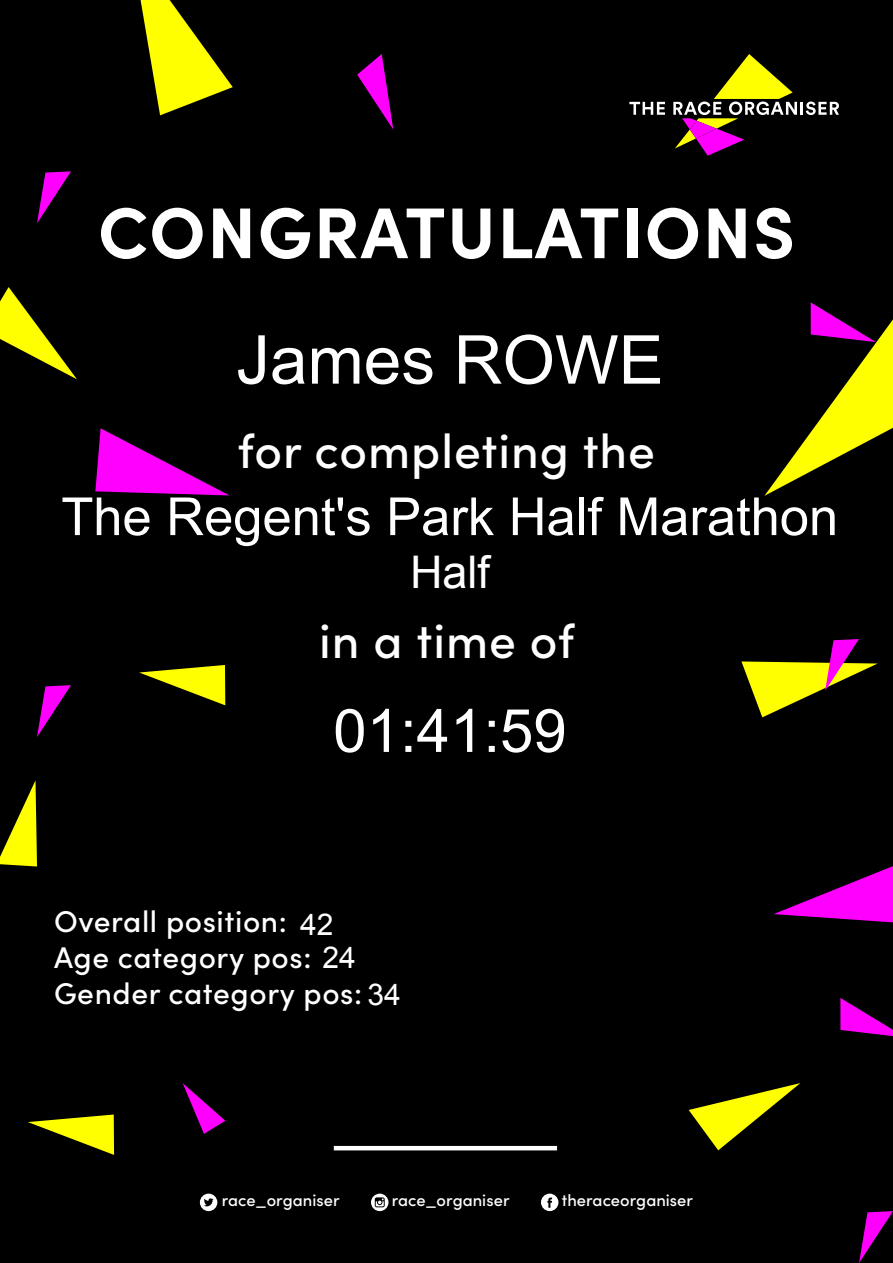
<style>
.page{position:relative;width:893px;height:1263px;background:#000}
.page>*{position:absolute;margin:0;border:0;box-sizing:border-box;transform-origin:0 0}
.t1{font:700 72px "Sofia Pro";letter-spacing:.02em;color:#fff}
.t2{font:67.5px "Arial";color:#fff}
.t3{font:60px "Arial";color:#fff}
.t4{font:52.5px "Arial";color:#fff}
.t5{font:500 48px "Sofia Pro";letter-spacing:.02em;color:#fff}
.t6{font:45px "Arial";color:#fff}
.t7{font:500 30px/36px "Sofia Pro";letter-spacing:.02em;color:#fff}
.t8{font:30px "Arial";color:#fff}
.t9{font:500 16.5px "Sofia Pro";color:#fff}
.s1{font-family:"Arial";font-weight:400}
</style>
<div class="page">
<svg style="left:629px;top:102px;width:36px;height:13px"></svg>
<svg style="left:673px;top:54px;width:166px;height:102px"></svg>
<hr style="left:334px;top:1146px;width:223px;height:4px;background:#fff">
<svg style="left:139px;top:665px;width:86px;height:40px"></svg>
<svg style="left:0;top:780px;width:37px;height:86px"></svg>
<svg style="left:28px;top:1114px;width:86px;height:41px"></svg>
<svg style="left:141px;top:0;width:92px;height:115px"></svg>
<svg style="left:689px;top:1083px;width:111px;height:67px"></svg>
<svg style="left:0;top:287px;width:77px;height:92px"></svg>
<svg style="left:774px;top:866px;width:119px;height:56px"></svg>
<svg style="left:95px;top:428px;width:134px;height:67px"></svg>
<svg style="left:764px;top:302px;width:129px;height:194px"></svg>
<svg style="left:840px;top:998px;width:53px;height:38px"></svg>
<svg style="left:37px;top:685px;width:34px;height:52px"></svg>
<svg style="left:741px;top:639px;width:137px;height:78px"></svg>
<svg style="left:37px;top:171px;width:34px;height:52px"></svg>
<svg style="left:859px;top:1211px;width:34px;height:52px"></svg>
<svg style="left:357px;top:54px;width:36px;height:75px"></svg>
<svg style="left:183px;top:1083px;width:42px;height:51px"></svg>
<svg style="left:541px;top:1193px;width:17px;height:18px"></svg>
<svg style="left:200px;top:1193px;width:17px;height:18px"></svg>
<svg style="left:371px;top:1193px;width:17px;height:18px"></svg>
<h1 class="t1" style="left:98px;top:177px;width:699px">CONGRATULATIONS</h1>
<h2 class="t2" style="left:236px;top:323px;width:429px">James ROWE</h2>
<h3 class="t5" style="left:238px;top:416px;width:419px">for completing the</h3>
<h3 class="t4" style="left:61px;top:488px;width:778px">The Regent's Park Half Marathon</h3>
<h3 class="t6" style="left:410px;top:548px;width:81px">Half</h3>
<h3 class="t5" style="left:319px;top:605px;width:257px">in a time of</h3>
<h3 class="t3" style="left:333px;top:698px;width:235px">01:41:59</h3>
<p class="t7" style="left:54px;top:901px;width:348px">Overall position:<br>Age category pos: <span class="s1">24<br></span>Gender category pos: <span class="s1">34</span></p>
<p class="t8" style="left:300px;top:908px;width:35px">42</p>
<p class="t9" style="left:222px;top:1188px;width:119px">race_organiser</p>
<p class="t9" style="left:392px;top:1188px;width:119px">race_organiser</p>
<p class="t9" style="left:562px;top:1188px;width:133px">theraceorganiser</p>
</div>
